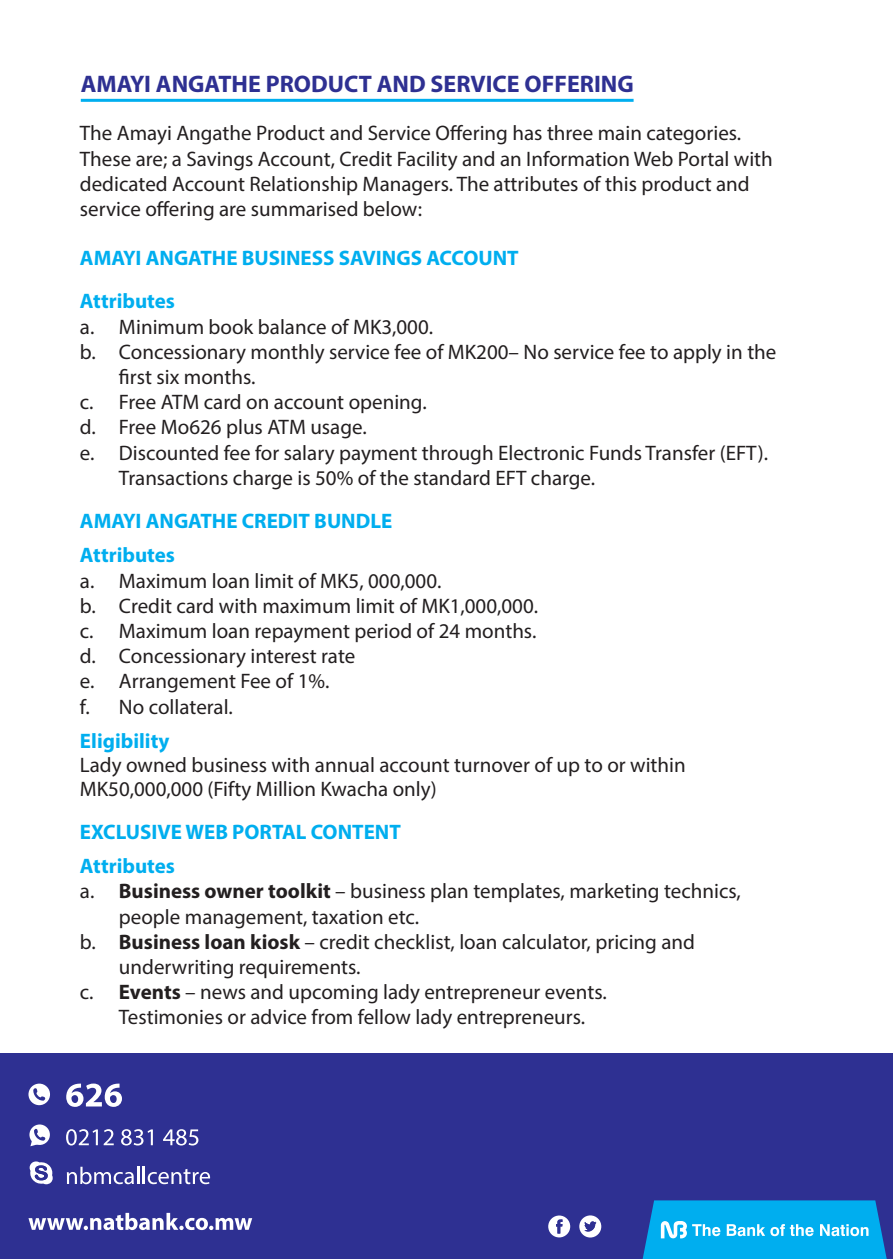
<style>
.page{position:relative;width:893px;height:1259px;background:#fff}
.page>*{position:absolute;margin:0;border:0;box-sizing:border-box;transform-origin:0 0}
.t1{font:700 24px "Myriad Pro";color:#2e3092}
.FACTSHEET{font:21px/25.2px "Myriad Pro";color:#231f20}
.FACTSHEET-2{font:700 21px "Myriad Pro";color:#00aeef}
.s1{font-weight:700}
</style>
<div class="page">
<hr style="left:81px;top:99px;width:553px;height:3px;background:#00aeef">
<div style="left:0;top:1053px;width:893px;height:167px;background:#2e3092"></div>
<div style="left:0;top:1200px;width:893px;height:59px;background:#2e3092"></div>
<svg style="left:643px;top:1200px;width:244px;height:59px;background:#16adeb"></svg>
<svg style="left:548px;top:1215px;width:22px;height:22px"></svg>
<svg style="left:579px;top:1215px;width:22px;height:22px"></svg>
<svg style="left:28px;top:1212px;width:224px;height:18px"></svg>
<svg style="left:28px;top:1083px;width:22px;height:22px"></svg>
<svg style="left:33px;top:1088px;width:13px;height:12px"></svg>
<svg style="left:29px;top:1124px;width:21px;height:21px"></svg>
<svg style="left:30px;top:1128px;width:16px;height:18px"></svg>
<svg style="left:29px;top:1161px;width:24px;height:23px"></svg>
<svg style="left:66px;top:1083px;width:56px;height:24px"></svg>
<svg style="left:66px;top:1129px;width:32px;height:16px"></svg>
<svg style="left:104px;top:1129px;width:10px;height:16px"></svg>
<svg style="left:121px;top:1129px;width:32px;height:16px"></svg>
<svg style="left:163px;top:1129px;width:35px;height:16px"></svg>
<svg style="left:67px;top:1166px;width:143px;height:18px"></svg>
<p class="t1" style="left:81px;top:68px;width:555px">AMAYI ANGATHE PRODUCT AND SERVICE OFFERING</p>
<p class="FACTSHEET" style="left:80px;top:120px;width:694px">The Amayi Angathe Product and Service Offering has three main categories.<br>These are; a Savings Account, Credit Facility and an Information Web Portal with dedicated Account Relationship Managers. The attributes of this product and service offering are summarised below:</p>
<p class="FACTSHEET-2" style="left:80px;top:244px;width:440px">AMAYI ANGATHE BUSINESS SAVINGS ACCOUNT</p>
<p class="FACTSHEET-2" style="left:80px;top:288px;width:97px">Attributes</p>
<p class="FACTSHEET" style="left:80px;top:314px;width:355px">a. Minimum book balance of MK3,000.</p>
<p class="FACTSHEET" style="left:119px;top:339px;width:659px;text-indent:-39px">b. Concessionary monthly service fee of MK200– No service fee to apply in the first six months.</p>
<p class="FACTSHEET" style="left:80px;top:389px;width:348px">c. Free ATM card on account opening.</p>
<p class="FACTSHEET" style="left:80px;top:414px;width:288px">d. Free Mo626 plus ATM usage.</p>
<p class="FACTSHEET" style="left:119px;top:440px;width:651px;text-indent:-39px">e. Discounted fee for salary payment through Electronic Funds Transfer (EFT).<br>Transactions charge is 50% of the standard EFT charge.</p>
<p class="FACTSHEET-2" style="left:80px;top:507px;width:314px">AMAYI ANGATHE CREDIT BUNDLE</p>
<p class="FACTSHEET-2" style="left:80px;top:541px;width:97px">Attributes</p>
<p class="FACTSHEET" style="left:80px;top:567px;width:363px">a. Maximum loan limit of MK5, 000,000.</p>
<p class="FACTSHEET" style="left:80px;top:593px;width:460px">b. Credit card with maximum limit of MK1,000,000.</p>
<p class="FACTSHEET" style="left:80px;top:618px;width:458px">c. Maximum loan repayment period of 24 months.</p>
<p class="FACTSHEET" style="left:80px;top:643px;width:277px">d. Concessionary interest rate</p>
<p class="FACTSHEET" style="left:80px;top:668px;width:251px">e. Arrangement Fee of 1%.</p>
<p class="FACTSHEET" style="left:80px;top:693px;width:154px">f. No collateral.</p>
<p class="FACTSHEET-2" style="left:80px;top:727px;width:91px">Eligibility</p>
<p class="FACTSHEET" style="left:80px;top:752px;width:607px;line-height:24px">Lady owned business with annual account turnover of up to or within<br>MK50,000,000 (Fifty Million Kwacha only)</p>
<p class="FACTSHEET-2" style="left:80px;top:818px;width:322px">EXCLUSIVE WEB PORTAL CONTENT</p>
<p class="FACTSHEET-2" style="left:80px;top:852px;width:97px">Attributes</p>
<p class="FACTSHEET" style="left:119px;top:878px;width:623px;text-indent:-39px">a. <span class="s1">Business owner toolkit</span> – business plan templates, marketing technics, people management, taxation etc.</p>
<p class="FACTSHEET" style="left:119px;top:929px;width:578px;text-indent:-39px">b. <span class="s1">Business loan kiosk</span> – credit checklist, loan calculator, pricing and underwriting requirements.</p>
<p class="FACTSHEET" style="left:80px;top:979px;width:528px">c. <span class="s1">Events</span> – news and upcoming lady entrepreneur events.</p>
<p class="FACTSHEET" style="left:119px;top:1004px;width:468px">Testimonies or advice from fellow lady entrepreneurs.</p>
</div>
